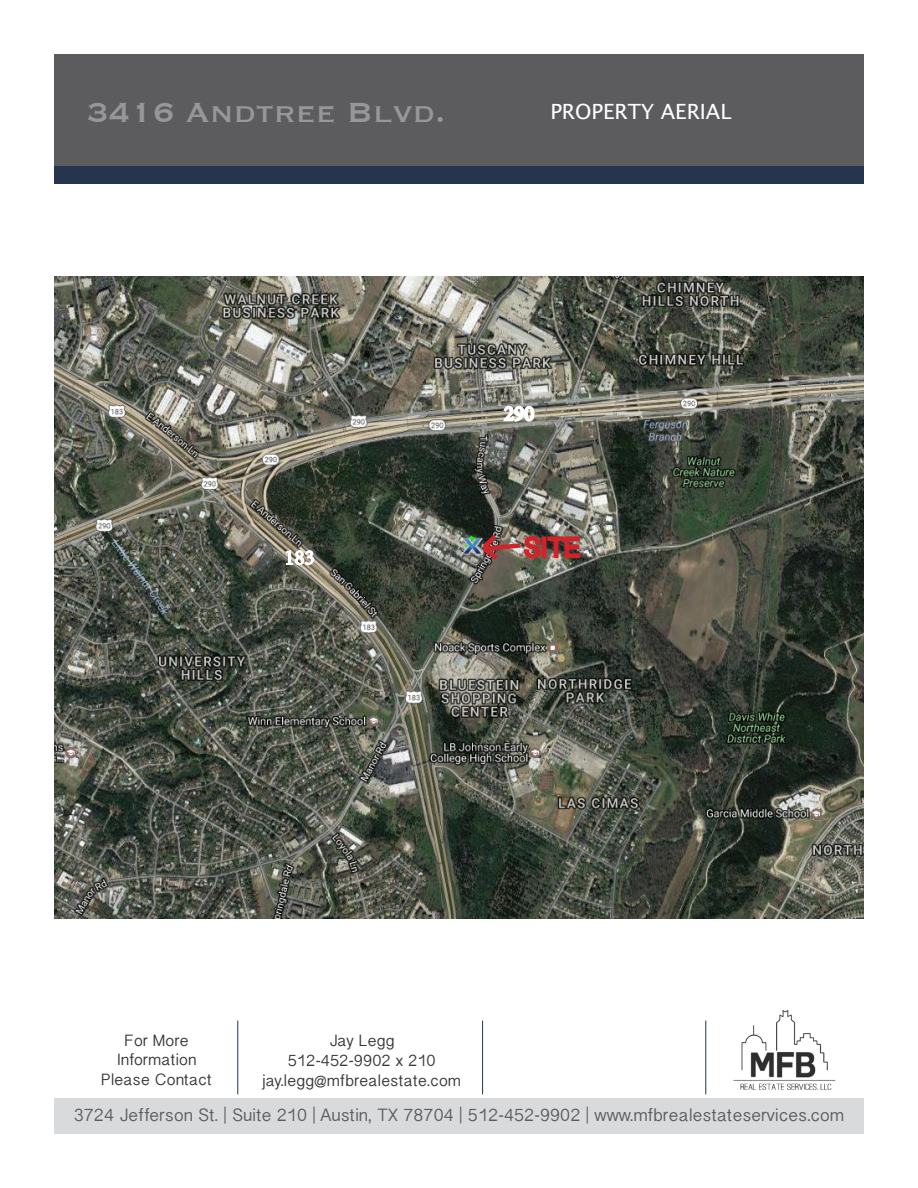
<style>
.page{position:relative;width:918px;height:1188px;background:#fff}
.page>*{position:absolute;margin:0;border:0;box-sizing:border-box;transform-origin:0 0}
.t1{font:36px "Copperplate";color:#95979a}
.t2{font:21px "Lucida Sans";color:#fff}
.t3{font:21px "Minion Pro";color:#fff}
.t4{font:18px "Myanmar Sangam MN";color:#5c5c5f}
.t5{font:16.5px "Myanmar Sangam MN";color:#383839}
</style>
<div class="page">
<img style="left:54px;top:277px;width:810px;height:641px">
<div style="left:54px;top:1098px;width:810px;height:36px;background:#d9dadc"></div>
<hr style="left:238px;top:1021px;width:1px;height:73px;background:#27344f">
<img style="left:733px;top:1010px;width:103px;height:81px">
<hr style="left:482px;top:1021px;width:1px;height:73px;background:#27344f">
<hr style="left:706px;top:1021px;width:1px;height:73px;background:#27344f">
<div style="left:54px;top:54px;width:810px;height:112px;background:#5c5c5f"></div>
<div style="left:54px;top:166px;width:810px;height:18px;background:#27344f"></div>
<img style="left:478px;top:530px;width:104px;height:34px">
<svg style="left:501px;top:405px;width:35px;height:18px"></svg>
<svg style="left:285px;top:549px;width:30px;height:17px"></svg>
<p class="t1" style="left:87px;top:88px;width:360px">3416 Andtree Blvd.</p>
<p class="t2" style="left:550px;top:99px;width:183px">PROPERTY AERIAL</p>
<p class="t3" style="left:284px;top:543px;width:32px">183</p>
<p class="t5" style="left:125px;top:1030px;width:66px">For More</p>
<p class="t5" style="left:117px;top:1050px;width:81px">Information</p>
<p class="t5" style="left:101px;top:1070px;width:112px">Please Contact</p>
<p class="t5" style="left:329px;top:1031px;width:66px">Jay Legg</p>
<p class="t5" style="left:288px;top:1051px;width:150px">512-452-9902 x 210</p>
<p class="t5" style="left:263px;top:1070px;width:200px">jay.legg@mfbrealestate.com</p>
<p class="t4" style="left:74px;top:1104px;width:772px">3724 Jefferson St. | Suite 210 | Austin, TX 78704 | 512-452-9902 | www.mfbrealestateservices.com</p>
</div>
